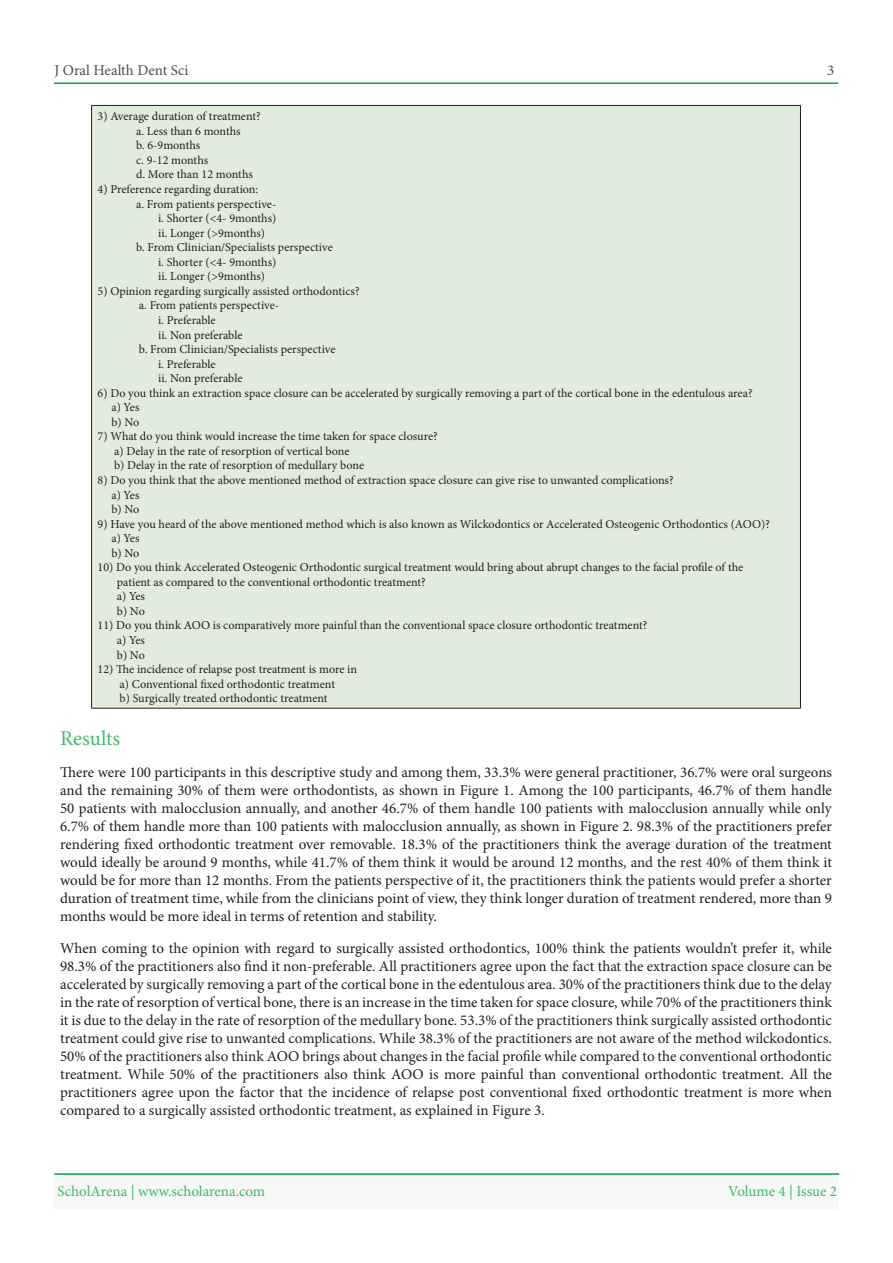
<style>
.page{position:relative;width:893px;height:1263px;background:#fff}
.page>*{position:absolute;margin:0;border:0;box-sizing:border-box;transform-origin:0 0}
.t1{font:21px "Minion Pro";color:#45b86b}
.t2{font:15px/18px "Minion Pro";color:#231f20;text-align:justify}
.t3{font:15px "Minion Pro";letter-spacing:-.005em;color:#40b86b}
.t4{font:15px "Minion Pro";color:#524c4c}
.t5{font:12.15px "Minion Pro";color:#231f20}
</style>
<div class="page">
<div style="left:54px;top:1174px;width:785px;height:35px;background:#f6f7f7"></div>
<hr style="left:54px;top:1173px;width:785px;height:2px;background:#0aa345">
<hr style="left:54px;top:82px;width:784px;height:2px;background:#0aa345">
<div style="left:92px;top:105px;width:708px;height:603px;background:#e2ecdd"></div>
<hr style="left:91px;top:105px;width:710px;height:1px;background:#231f20">
<hr style="left:91px;top:708px;width:710px;height:1px;background:#231f20">
<hr style="left:91px;top:106px;width:1px;height:602px;background:#231f20">
<hr style="left:800px;top:106px;width:1px;height:602px;background:#231f20">
<p class="t4" style="left:54px;top:60px;width:135px">J Oral Health Dent Sci</p>
<p class="t5" style="left:98px;top:108px;width:165px">3) Average duration of treatment?</p>
<p class="t5" style="left:136px;top:123px;width:106px">.a Less than 6 months</p>
<p class="t5" style="left:136px;top:137px;width:66px">.b 6-9months</p>
<p class="t5" style="left:136px;top:152px;width:74px">.c 9-12 months</p>
<p class="t5" style="left:136px;top:166px;width:118px">.d More than 12 months</p>
<p class="t5" style="left:98px;top:181px;width:162px">4) Preference regarding duration:</p>
<p class="t5" style="left:136px;top:196px;width:142px">.a From patients perspective-</p>
<p class="t5" style="left:158px;top:210px;width:120px">.i Shorter (&lt;4- 9months(</p>
<p class="t5" style="left:158px;top:225px;width:108px">.i i Longer (&gt;9months(</p>
<p class="t5" style="left:136px;top:239px;width:198px">.b From Clinician/Specialists perspective</p>
<p class="t5" style="left:158px;top:254px;width:120px">.i Shorter (&lt;4- 9months(</p>
<p class="t5" style="left:158px;top:268px;width:108px">.i i Longer (&gt;9months(</p>
<p class="t5" style="left:98px;top:283px;width:263px">5) Opinion regarding surgically assisted orthodontics?</p>
<p class="t5" style="left:139px;top:297px;width:142px">.a From patients perspective-</p>
<p class="t5" style="left:158px;top:312px;width:59px">.i Preferable</p>
<p class="t5" style="left:158px;top:326px;width:86px">.i i Non preferable</p>
<p class="t5" style="left:139px;top:341px;width:198px">.b From Clinician/Specialists perspective</p>
<p class="t5" style="left:158px;top:356px;width:59px">.i Preferable</p>
<p class="t5" style="left:158px;top:370px;width:86px">.i i Non preferable</p>
<p class="t5" style="left:98px;top:385px;width:657px">6) Do you think an extraction space closure can be accelerated by surgically removing a part of the cortical bone in the edentulous area?</p>
<p class="t5" style="left:111px;top:399px;width:30px">a) Yes</p>
<p class="t5" style="left:111px;top:414px;width:29px">b) No</p>
<p class="t5" style="left:98px;top:428px;width:342px">7) What do you think would increase the time taken for space closure?</p>
<p class="t5" style="left:114px;top:443px;width:237px">a) Delay in the rate of resorption of vertical bone</p>
<p class="t5" style="left:114px;top:457px;width:252px">b) Delay in the rate of resorption of medullary bone</p>
<p class="t5" style="left:98px;top:472px;width:577px">8) Do you think that the above mentioned method of extraction space closure can give rise to unwanted complications?</p>
<p class="t5" style="left:111px;top:486px;width:30px">a) Yes</p>
<p class="t5" style="left:111px;top:501px;width:29px">b) No</p>
<p class="t5" style="left:98px;top:516px;width:674px">9) Have you heard of the above mentioned method which is also known as Wilckodontics or Accelerated Osteogenic Orthodontics (AOO ?(</p>
<p class="t5" style="left:111px;top:530px;width:30px">a) Yes</p>
<p class="t5" style="left:111px;top:545px;width:29px">b) No</p>
<p class="t5" style="left:98px;top:559px;width:647px">10) Do you think Accelerated Osteogenic Orthodontic surgical treatment would bring about abrupt changes to the facial profile of the</p>
<p class="t5" style="left:117px;top:574px;width:310px">patient as compared to the conventional orthodontic treatment?</p>
<p class="t5" style="left:117px;top:588px;width:30px">a) Yes</p>
<p class="t5" style="left:117px;top:603px;width:29px">b) No</p>
<p class="t5" style="left:98px;top:617px;width:551px">11) Do you think AOO is comparatively more painful than the conventional space closure orthodontic treatment?</p>
<p class="t5" style="left:117px;top:632px;width:30px">a) Yes</p>
<p class="t5" style="left:117px;top:646px;width:29px">b) No</p>
<p class="t5" style="left:98px;top:661px;width:261px">12) The incidence of relapse post treatment is more in</p>
<p class="t5" style="left:120px;top:675px;width:217px">a) Conventional fixed orthodontic treatment</p>
<p class="t5" style="left:120px;top:690px;width:210px">b) Surgically treated orthodontic treatment</p>
<p class="t1" style="left:60px;top:724px;width:62px">Results</p>
<p class="t4" style="left:827px;top:60px;width:9px">3</p>
<p class="t2" style="left:60px;top:763px;width:773px">There were 100 participants in this descriptive study and among them, 33.3% were general practitioner, 36.7% were oral surgeons and the remaining 30% of them were orthodontists, as shown in Figure 1. Among the 100 participants, 46.7% of them handle 50 patients with malocclusion annually, and another 46.7% of them handle 100 patients with malocclusion annually while only 6.7% of them handle more than 100 patients with malocclusion annually, as shown in Figure 2. 98.3% of the practitioners prefer rendering fixed orthodontic treatment over removable. 18.3% of the practitioners think the average duration of the treatment would ideally be around 9 months, while 41.7% of them think it would be around 12 months, and the rest 40% of them think it would be for more than 12 months. From the patients perspective of ,i t the practitioners think the patients would prefer a shorter duration of treatment time, while from the clinicians point of view, they think longer duration of treatment rendered, more than 9 months would be more ideal in terms of retention and stability.</p>
<p class="t2" style="left:60px;top:939px;width:773px">When coming to the opinion with regard to surgically assisted orthodontics, 100% think the patients wouldnt’ prefer ,i t while 98.3% of the practitioners also find it non-preferable. All practitioners agree upon the fact that the extraction space closure can be accelerated by surgically removing a part of the cortical bone in the edentulous area. 30% of the practitioners think due to the delay in the rate of resorption of vertical bone, there is an increase in the time taken for space closure, while 70% of the practitioners think isit due to the delay in the rate of resorption of the medullary bone. 53.3% of the practitioners think surgically assisted orthodontic treatment could give rise to unwanted complications. While 38.3% of the practitioners are not aware of the method wilckodontics.<br>50% of the practitioners also think AOO brings about changes in the facial profile while compared to the conventional orthodontic treatment. While 50% of the practitioners also think AOO is more painful than conventional orthodontic treatment. All the practitioners agree upon the factor that the incidence of relapse post conventional fixed orthodontic treatment is more when compared to a surgically assisted orthodontic treatment, as explained in Figure 3.</p>
<p class="t3" style="left:58px;top:1181px;width:209px">ScholArena | www.scholarena.com</p>
<p class="t3" style="left:728px;top:1181px;width:110px">Volume 4 | Issue 2</p>
</div>
